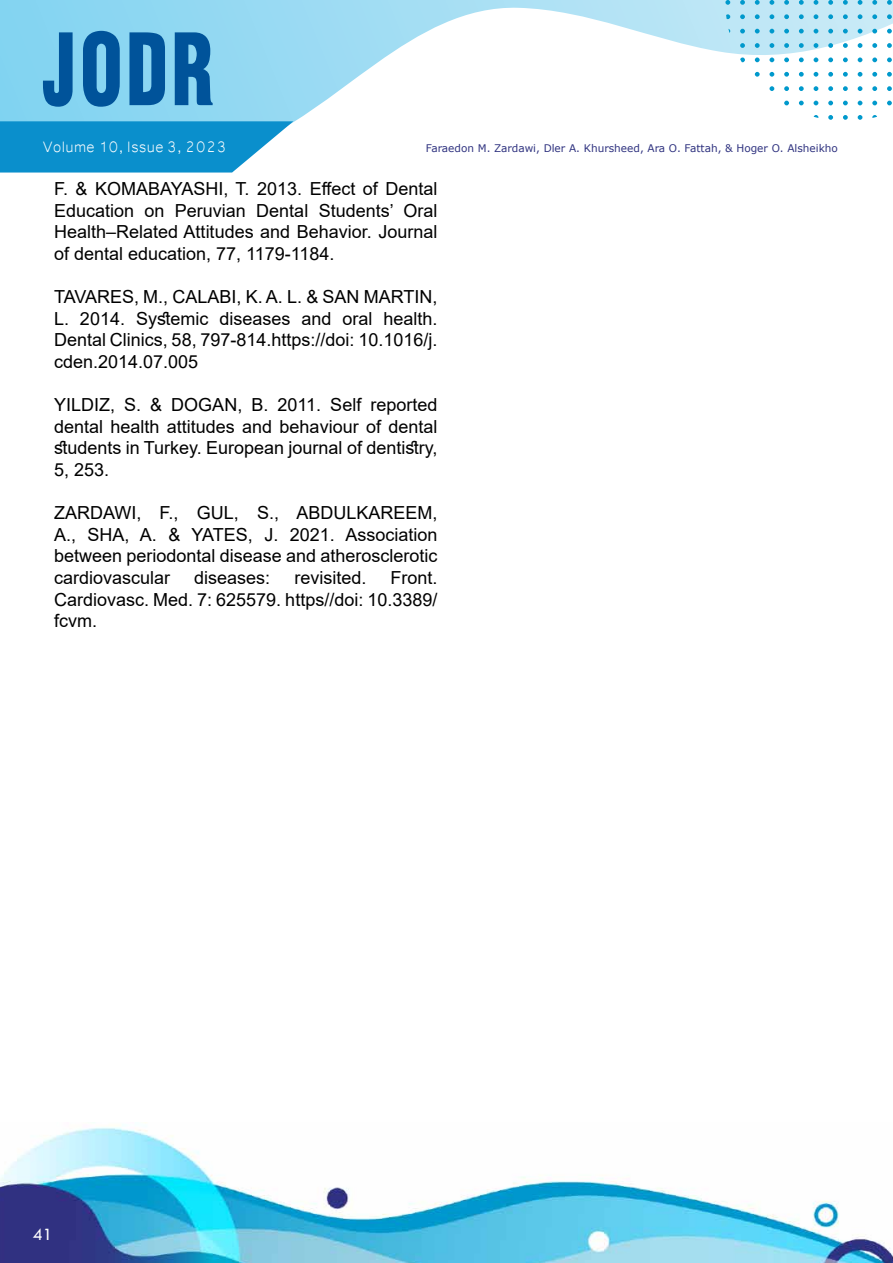
<style>
.page{position:relative;width:893px;height:1263px;background:#fff}
.page>*{position:absolute;margin:0;border:0;box-sizing:border-box;transform-origin:0 0}
.t1{font:19.65px "Microsoft Yi Baiti";letter-spacing:.02em;color:#fff}
.t2{font:18px/21.6px "Arial";color:#000}
.t3{font:18px "Tw Cen";color:#fff}
.t4{font:10.5px "Verdana";color:#303380}
</style>
<div class="page">
<svg style="left:0;top:0;width:725px;height:123px"></svg>
<svg style="left:725px;top:0;width:168px;height:120px"></svg>
<img style="left:0;top:1127px;width:893px;height:136px">
<svg style="left:43px;top:31px;width:170px;height:76px;background:#3989be"></svg>
<svg style="left:0;top:121px;width:293px;height:52px;background:#259bd1"></svg>
<p class="t1" style="left:43px;top:136px;width:185px">Volume10, Issue 3, 2023</p>
<p class="t2" style="left:54px;top:178px;width:385px;text-align:right">.F &amp; KOMABAYASHI .T, 2013. Effect of Dental<br>Oral</p>
<p class="t4" style="left:426px;top:141px;width:413px">Faraedon M. Zardawi, Dler A. Khursheed, Ara O. Fattah, &amp; Hoger O. Alsheikho</p>
<p class="t2" style="left:319px;top:200px;width:77px">Students’</p>
<p class="t2" style="left:54px;top:200px;width:385px">Education<br>Health–Related Attitudes and Behavior. Journal of dental education, 77, 1179-1184.</p>
<p class="t2" style="left:54px;top:286px;width:385px;text-align:right">TAVARES M, ., CALABI K, A. .L. &amp; SAN MARTIN, health.</p>
<p class="t2" style="left:175px;top:200px;width:73px">Peruvian</p>
<p class="t2" style="left:256px;top:200px;width:54px">Dental</p>
<p class="t2" style="left:144px;top:200px;width:22px">on</p>
<p class="t2" style="left:136px;top:308px;width:74px">Systemic</p>
<p class="t2" style="left:80px;top:308px;width:47px">2014.</p>
<p class="t2" style="left:54px;top:308px;width:385px">.L<br>Dental Clinics, 58, 797-814.https://doi: 10.1016/ .j cden.2014.07.005</p>
<p class="t2" style="left:370px;top:394px;width:69px">reported</p>
<p class="t2" style="left:219px;top:308px;width:73px">diseases</p>
<p class="t2" style="left:301px;top:308px;width:32px">and</p>
<p class="t2" style="left:342px;top:308px;width:32px">oral</p>
<p class="t2" style="left:171px;top:394px;width:99px">DOGAN B, .</p>
<p class="t2" style="left:54px;top:394px;width:385px">YILDIZ S, .<br>dental health attitudes and behaviour of dental students in Turkey. European journal of dentistry,<br>5, 253.</p>
<p class="t2" style="left:296px;top:502px;width:143px">ABDULKAREEM,</p>
<p class="t2" style="left:150px;top:394px;width:14px">&amp;</p>
<p class="t2" style="left:330px;top:394px;width:33px">Self</p>
<p class="t2" style="left:278px;top:394px;width:45px">2011.</p>
<p class="t2" style="left:197px;top:502px;width:44px">GUL,</p>
<p class="t2" style="left:257px;top:502px;width:24px">S.,</p>
<p class="t2" style="left:54px;top:502px;width:89px">ZARDAWI,</p>
<p class="t2" style="left:160px;top:502px;width:21px">F.,</p>
<p class="t2" style="left:87px;top:524px;width:71px">SHA A, .</p>
<p class="t2" style="left:168px;top:524px;width:14px">&amp;</p>
<p class="t2" style="left:192px;top:524px;width:63px">YATES,</p>
<p class="t2" style="left:290px;top:524px;width:47px">2021.</p>
<p class="t2" style="left:54px;top:524px;width:24px">A.,</p>
<p class="t2" style="left:54px;top:545px;width:385px">between periodontal disease and atherosclerotic</p>
<p class="t2" style="left:390px;top:567px;width:49px">Front.</p>
<p class="t2" style="left:264px;top:524px;width:16px">.J</p>
<p class="t2" style="left:345px;top:524px;width:94px">Association</p>
<p class="t2" style="left:54px;top:567px;width:385px">cardiovascular<br>Cardiovasc. Med. 7: 625579. https//doi: 10.3389/ fcvm.</p>
<p class="t2" style="left:194px;top:567px;width:78px">diseases:</p>
<p class="t2" style="left:294px;top:567px;width:74px">revisited.</p>
<p class="t3" style="left:33px;top:1224px;width:21px">41</p>
</div>
